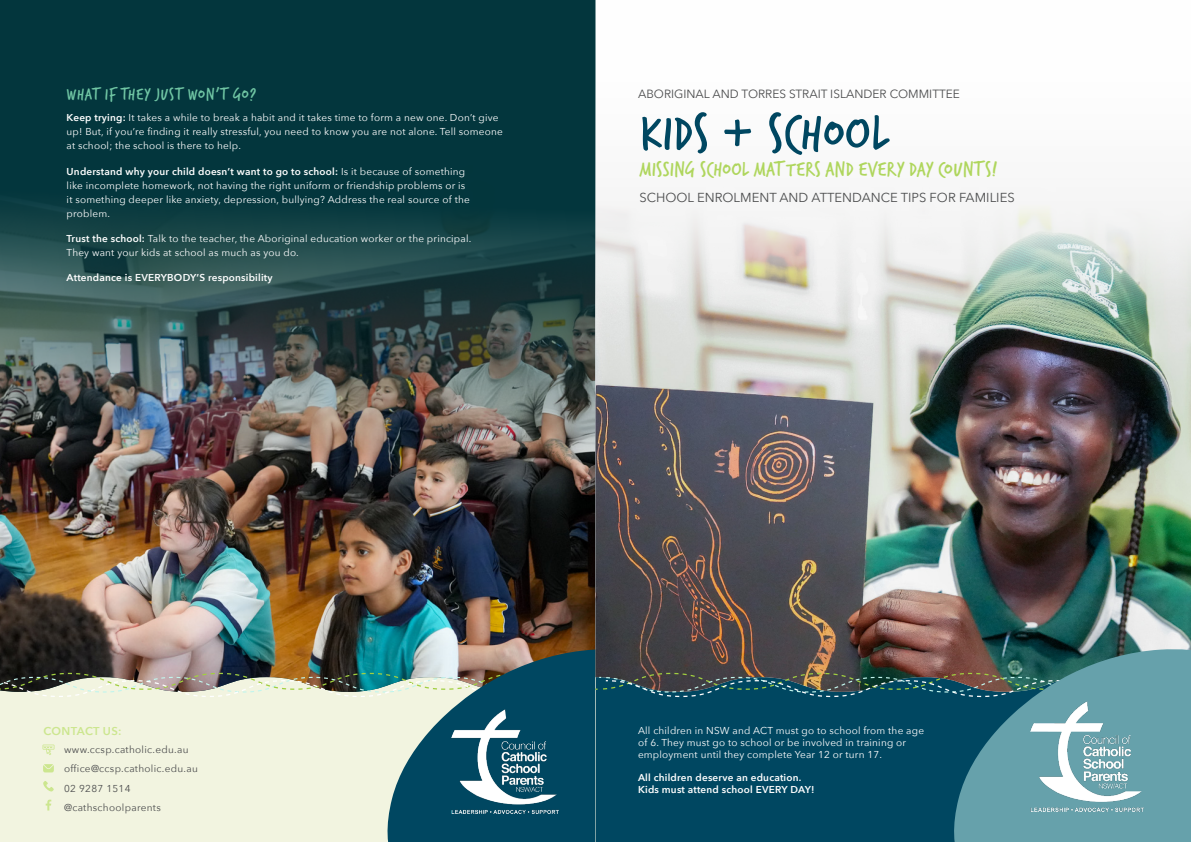
<style>
.page{position:relative;width:1191px;height:842px;background:#fff}
.page>*{position:absolute;margin:0;border:0;box-sizing:border-box;transform-origin:0 0}
.t1{font:54.4px "Verveine";color:#004761}
.t2{font:22px "Verveine";color:#afd65d}
.t3{font:18px "Verveine";letter-spacing:.03em;color:#70c6a4}
.t4{font:13px "Avenir Next";color:#4b4c4d}
.t5{font:11.9px "Avenir Next";color:#4b4c4d}
.t6{font:600 11.4px "Avenir Next";letter-spacing:.025em;color:#cce68f}
.t7{font:10px/14px "Avenir Next";letter-spacing:.02em;color:#fff}
.t8{font:600 10px/12px "Avenir Next";letter-spacing:.02em;color:#fff}
.t9{font:10px/19.4px "Avenir Next";letter-spacing:.03em;color:#4b4c4d}
.s1{font-weight:600}
</style>
<div class="page">
<div style="left:595px;top:615px;width:596px;height:227px;background:#004761"></div>
<div style="left:0;top:615px;width:595px;height:227px;background:#f2f4e0"></div>
<div style="left:0;top:0;width:595px;height:142px;background:#03363d"></div>
<img style="left:0;top:142px;width:595px;height:531px">
<img style="left:595px;top:188px;width:596px;height:485px">
<img style="left:0;top:673px;width:951px;height:24px">
<svg style="left:43px;top:781px;width:11px;height:10px"></svg>
<svg style="left:43px;top:764px;width:11px;height:8px"></svg>
<svg style="left:43px;top:744px;width:11px;height:11px"></svg>
<svg style="left:46px;top:800px;width:5px;height:10px"></svg>
<svg style="left:385px;top:649px;width:210px;height:193px;fill:#004761"></svg>
<svg style="left:951px;top:648px;width:240px;height:194px;background:#528892"></svg>
<img style="left:1030px;top:701px;width:113px;height:111px">
<img style="left:451px;top:709px;width:108px;height:105px">
<h3 class="t3" style="left:67px;top:81px;width:191px">WHAT IF THEY JUST WON’T GO?</h3>
<p class="t7" style="left:67px;top:110px;width:438px"><span class="s1">Keep trying:</span> It takes a while to break a habit and it takes time to form a new one. Don’t give up! But, if you’re finding it really stressful, you need to know you are not alone. Tell someone at school; the school is there to help.</p>
<p class="t7" style="left:67px;top:164px;width:405px"><span class="s1">Understand why your child doesn’t want to go to school:</span> Is it because of something like incomplete homework, not having the right uniform or friendship problems or is it something deeper like anxiety, depression, bullying? Address the real source of the problem.</p>
<p class="t7" style="left:67px;top:231px;width:406px"><span class="s1">Trust the school:</span> Talk to the teacher, the Aboriginal education worker or the principal.<br>They want your kids at school as much as you do.</p>
<p class="t8" style="left:67px;top:271px;width:207px">Attendance is EVERYBODY’S responsibility</p>
<p class="t5" style="left:638px;top:84px;width:323px">ABORIGINAL AND TORRES STRAIT ISLANDER COMMITTEE</p>
<h1 class="t1" style="left:639px;top:95px;width:252px">KIDS + SCHOOL</h1>
<h2 class="t2" style="left:639px;top:153px;width:359px">MISSING SCHOOL MATTERS AND EVERY DAY COUNTS!</h2>
<h3 class="t4" style="left:639px;top:186px;width:377px">SCHOOL ENROLMENT AND ATTENDANCE TIPS FOR FAMILIES</h3>
<p class="t6" style="left:43px;top:721px;width:80px">CONTACT US:</p>
<p class="t9" style="left:64px;top:739px;width:135px">www.ccsp.catholic.edu.au office@ccsp.catholic.edu.au<br>02 9287 1514 @cathschoolparents</p>
<p class="t7" style="left:638px;top:724px;width:287px;line-height:12px">All children in NSW and ACT must go to school from the age of 6. They must go to school or be involved in training or employment until they complete Year 12 or turn 17.</p>
<p class="t8" style="left:638px;top:771px;width:178px">All children deserve an education.<br>Kids must attend school EVERY DAY!</p>
</div>
